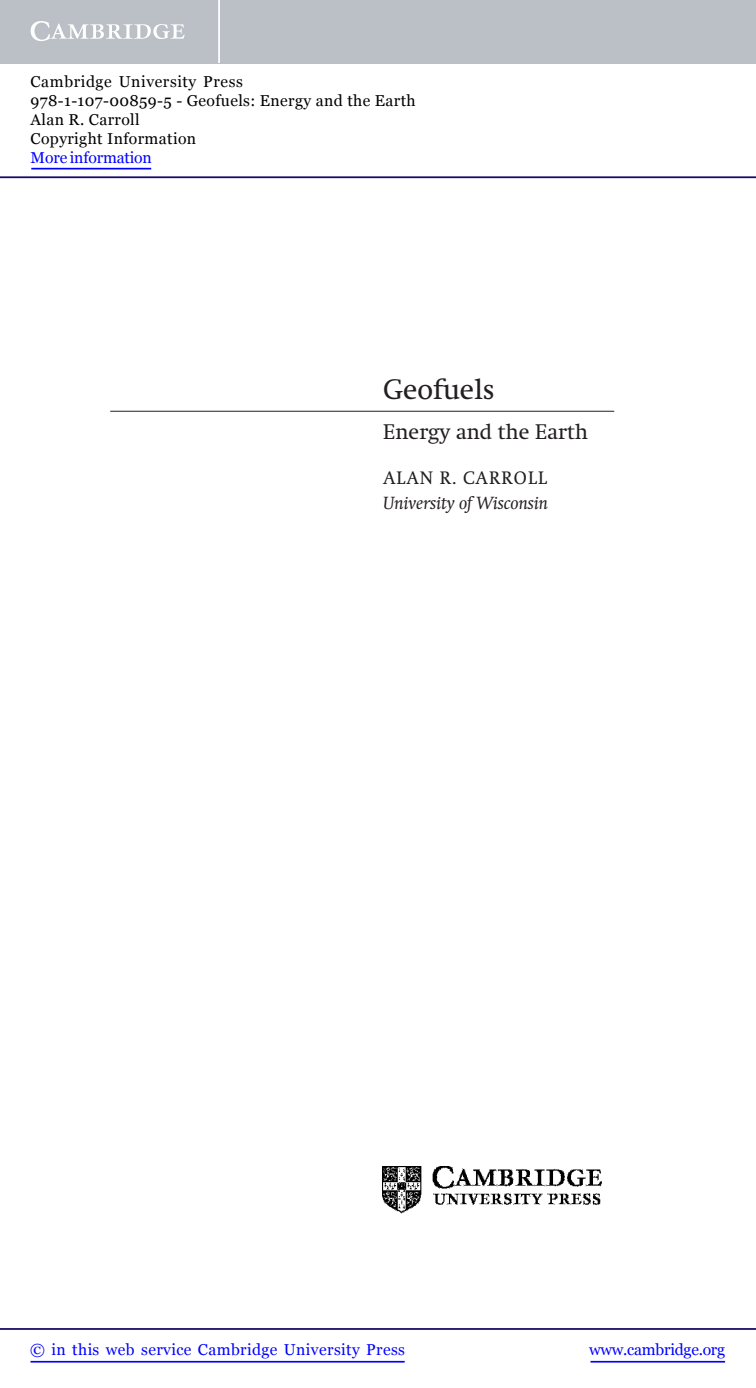
<style>
.page{position:relative;width:756px;height:1388px;background:#fff}
.page>*{position:absolute;margin:0;border:0;box-sizing:border-box;transform-origin:0 0}
.t1{font:28px "Swift";color:#231f20}
.t2{font:21px "Swift";color:#231f20}
.t3{font:17.85px "Swift";letter-spacing:.065em;color:#231f20}
.t4{font:italic 17.5px "Swift";color:#231f20}
.t5{font:15.75px/18.9px "Georgia";letter-spacing:.025em;color:#000}
.t6{font:15.75px "Georgia";letter-spacing:.025em;color:#00f}
.t7{font:15.75px "Georgia";letter-spacing:-.015em;color:#00f}
.t8{font:15.75px "Georgia";letter-spacing:-.01em;color:#00f}
</style>
<div class="page">
<hr style="left:110px;top:411px;width:504px;height:1px;background:#231f20">
<img style="left:383px;top:1167px;width:219px;height:46px">
<hr style="left:591px;top:1361px;width:134px;height:1px;background:#00f">
<hr style="left:0;top:1328px;width:756px;height:2px;background:#150666">
<hr style="left:31px;top:1361px;width:374px;height:1px;background:#00f">
<div style="left:0;top:0;width:756px;height:63px;background:#bac0c6"></div>
<svg style="left:31px;top:21px;width:154px;height:20px"></svg>
<hr style="left:218px;top:0;width:2px;height:63px;background:#fff">
<hr style="left:0;top:176px;width:756px;height:2px;background:#150666">
<hr style="left:31px;top:168px;width:120px;height:1px;background:#00f">
<p class="t5" style="left:31px;top:73px;width:387px">Cambridge University Press<br>978-1-107-00859-5 - Geofuels: Energy and the Earth<br>Alan R. Carroll<br>Copyright Information</p>
<p class="t8" style="left:31px;top:148px;width:123px">More information</p>
<h1 class="t1" style="left:383px;top:378px;width:113px">Geofuels</h1>
<h2 class="t2" style="left:383px;top:423px;width:206px">Energy and the Earth</h2>
<p class="t3" style="left:383px;top:471px;width:165px">ALAN R. CARROLL</p>
<p class="t4" style="left:383px;top:496px;width:166px">University of Wisconsin</p>
<p class="t6" style="left:30px;top:1339px;width:376px">© in this web service Cambridge University Press</p>
<p class="t7" style="left:589px;top:1339px;width:137px">www.cambridge.org</p>
</div>
